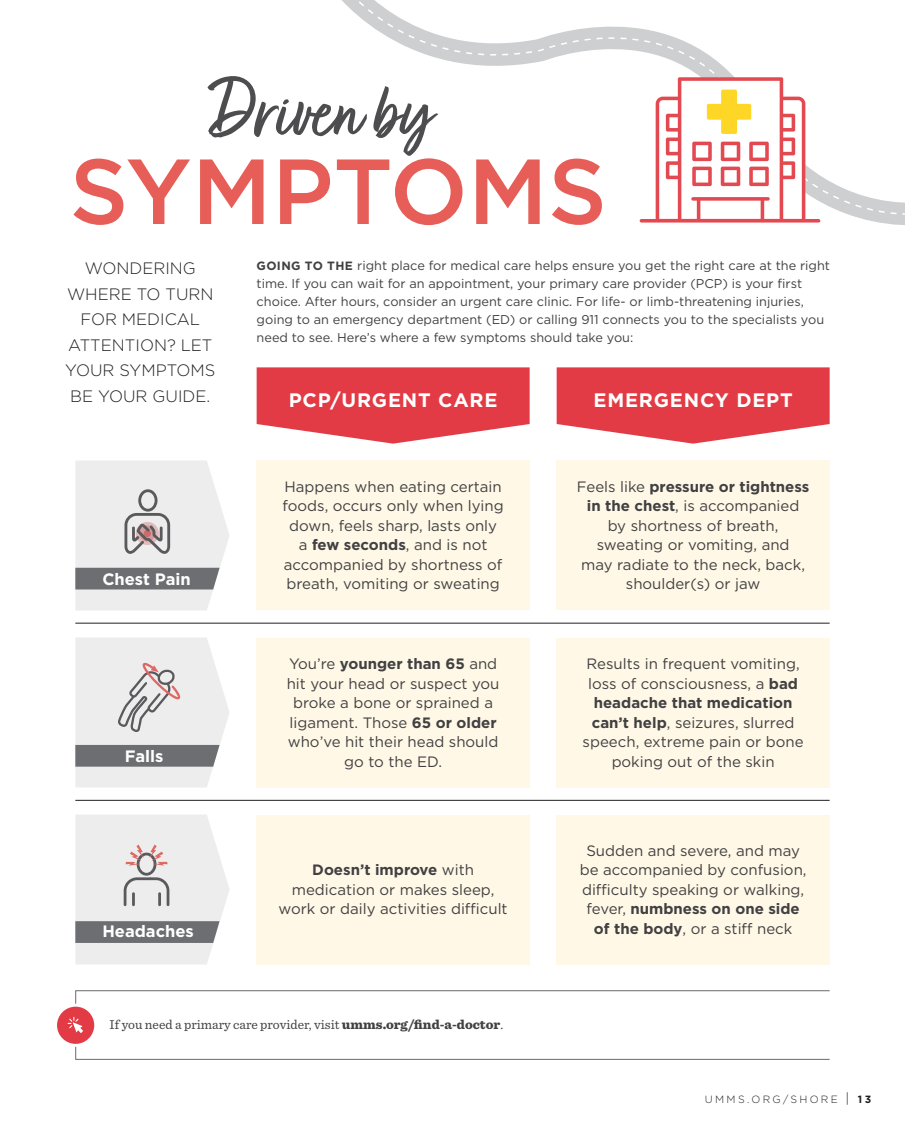
<style>
.page{position:relative;width:905px;height:1134px;background:#fff}
.page>*{position:absolute;margin:0;border:0;box-sizing:border-box;transform-origin:0 0}
.t1{font:95.1px "Fave Script Pro";color:#4d4d4f}
.t2{font:500 92.1px "Gotham";color:#e75e58}
.t3{font:700 19.5px "Gotham";letter-spacing:.04em;color:#fff}
.t4{font:300 16.5px/25.5px "Gotham";color:#231f20;text-align:center}
.t5{font:700 16.5px "Gotham";color:#fff}
.t6{font:15px/19.5px "Gotham";color:#414042;text-align:center}
.t7{font:13.5px "Sentinel";color:#414042}
.t8{font:12.75px/18px "Gotham";color:#414042}
.t9{font:300 10.5px "Gotham";letter-spacing:.22em;color:#231f20}
.s1{font-weight:700;font-size:12px}
.s2{font-weight:700}
.s3{font-weight:900}
.s4{font-size:13.5px}
</style>
<div class="page">
<svg style="left:556px;top:367px;width:273px;height:77px;background:#e6565e"></svg>
<svg style="left:256px;top:367px;width:273px;height:77px;background:#e6565e"></svg>
<div style="left:256px;top:460px;width:273px;height:150px;background:#fff8e6"></div>
<div style="left:256px;top:638px;width:273px;height:150px;background:#fff8e6"></div>
<div style="left:256px;top:815px;width:273px;height:150px;background:#fff8e6"></div>
<div style="left:556px;top:460px;width:273px;height:150px;background:#fff8e6"></div>
<div style="left:556px;top:638px;width:273px;height:150px;background:#fff8e6"></div>
<div style="left:556px;top:815px;width:273px;height:150px;background:#fff8e6"></div>
<hr style="left:75px;top:623px;width:754px;height:1px;background:#231f20">
<hr style="left:75px;top:800px;width:754px;height:1px;background:#231f20">
<svg style="left:75px;top:461px;width:154px;height:149px;background:#d7d7d8"></svg>
<svg style="left:75px;top:638px;width:154px;height:149px;background:#d8d7d9"></svg>
<svg style="left:75px;top:815px;width:154px;height:149px;background:#d9d9da"></svg>
<svg style="left:342px;top:0;width:205px;height:66px"></svg>
<svg style="left:547px;top:26px;width:357px;height:199px"></svg>
<div style="left:75px;top:990px;width:755px;height:70px;border:1px solid #696a6d"></div>
<div style="left:56px;top:1005px;width:40px;height:40px;background:#e33b45;border-radius:50%"></div>
<div style="left:54px;top:1004px;width:43px;height:43px;border:3px solid #fff;border-radius:50%"></div>
<svg style="left:68px;top:1017px;width:15px;height:16px"></svg>
<h1 class="t1" style="left:210px;top:58px;width:225px">Driven by</h1>
<h2 class="t2" style="left:69px;top:131px;width:539px">SYMPTOMS</h2>
<p class="t4" style="left:65px;top:255px;width:152px">WONDERING<br>WHERE TO TURN<br>FOR MEDICAL<br>ATTENTION? LET<br>YOUR SYMPTOMS<br>BE YOUR GUIDE.</p>
<p class="t8" style="left:256px;top:256px;width:575px"><span class="s1">GOING TO THE</span> right place for medical care helps ensure you get the right care at the right time. If you can wait for an appointment, your primary care provider (PCP) is your first choice. After hours, consider an urgent care clinic. For life- or limb-threatening injuries, going to an emergency department (ED) or calling 911 connects you to the specialists you need to see. Here’s where a few symptoms should take you:</p>
<h3 class="t3" style="left:289px;top:387px;width:210px">PCP/URGENT CARE</h3>
<h3 class="t3" style="left:593px;top:387px;width:201px">EMERGENCY DEPT</h3>
<p class="t5" style="left:102px;top:568px;width:90px">Chest Pain</p>
<p class="t5" style="left:125px;top:745px;width:40px">Falls</p>
<p class="t5" style="left:102px;top:921px;width:93px">Headaches</p>
<p class="t6" style="left:282px;top:477px;width:223px">Happens when eating certain foods, occurs only when lying down, feels sharp, lasts only<br>a <span class="s2">few seconds</span>, and is not accompanied by shortness of breath, vomiting or sweating</p>
<p class="t6" style="left:287px;top:654px;width:214px">You’re <span class="s2">younger than 65</span> and hit your head or suspect you broke a bone or sprained a ligament. Those <span class="s2">65 or older </span>who’ve hit their head should go to the ED.</p>
<p class="t6" style="left:278px;top:860px;width:230px"><span class="s2">Doesn’t improve</span> with medication or makes sleep, work or daily activities difficult</p>
<p class="t7" style="left:110px;top:1015px;width:395px">If you need a primary care provider, visit <span class="s3">umms.org/find-a-doctor</span>.</p>
<p class="t6" style="left:577px;top:477px;width:234px">Feels like <span class="s2">pressure or tightness in the chest</span>, is accompanied by shortness of breath, sweating or vomiting, and<br>may radiate to the neck, back, shoulder(s) or jaw</p>
<p class="t6" style="left:582px;top:654px;width:222px">Results in frequent vomiting, loss of consciousness, a <span class="s2">bad headache that medication can’t help</span>, seizures, slurred speech, extreme pain or bone poking out of the skin</p>
<p class="t6" style="left:579px;top:840px;width:228px">Sudden and severe, and may be accompanied by confusion, difficulty speaking or walking, fever, <span class="s2">numbness on one side of the body</span>, or a stiff neck</p>
<p class="t9" style="left:705px;top:1093px;width:168px">UMMS.ORG/SHORE <span class="s4">|</span> <span class="s2">13</span></p>
</div>
